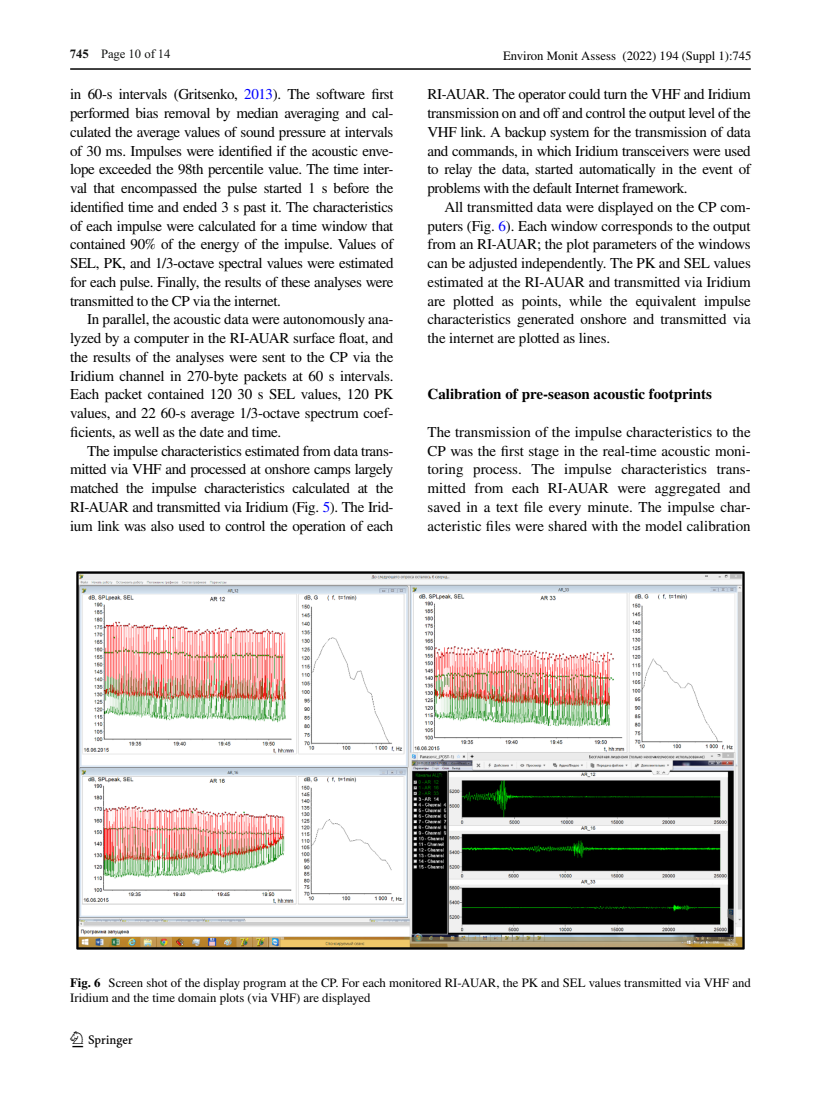
<style>
.page{position:relative;width:821px;height:1106px;background:#fff}
.page>*{position:absolute;margin:0;border:0;box-sizing:border-box;transform-origin:0 0}
.t1{font:22.5px "Springnew Regular 2";color:#000}
.t2{font:15px/18.8px "STIX Regular 2";letter-spacing:-.015em;color:#000;text-align:justify}
.t3{font:700 15px "STIX";color:#000}
.t4{font:12.75px/15px "STIX Regular 2";color:#000}
.t5{font:12.75px "STIX";color:#000}
.t6{font:12.75px "Adv TT3713 a 231";color:#131413}
.s1{font-family:"Adv T Tb 8864 ccf.B"}
.s2{color:#00f}
.s3{font-family:"STIX";font-weight:700}
</style>
<div class="page">
<hr style="left:70px;top:68px;width:680px;height:2px;background:#000">
<img style="left:76px;top:571px;width:669px;height:379px">
<p class="t6" style="left:70px;top:49px;width:102px"><span class="s1">745</span> Page 10 of 14</p>
<p class="t2" style="left:70px;top:86px;width:325px">in 60-s intervals (Gritsenko, <span class="s2">2013</span>). The software first performed bias removal by median averaging and cal&shy;culated the average values of sound pressure at intervals of 30 ms. Impulses were identified if the acoustic enve&shy;lope exceeded the 98th percentile value. The time inter&shy;val that encompassed the pulse started 1 s before the identified time and ended 3 s past it. The characteristics of each impulse were calculated for a time window that contained 90% of the energy of the impulse. Values of SEL, PK, and 1/3-octave spectral values were estimated for each pulse. Finally, the results of these analyses were transmitted to the CP via the internet.</p>
<p class="t2" style="left:70px;top:311px;width:325px;text-indent:17px">In parallel, the acoustic data were autonomously ana&shy;lyzed by a computer in the RI-AUAR surface float, and the results of the analyses were sent to the CP via the Iridium channel in 270-byte packets at 60 s intervals.<br>Each packet contained 120 30 s SEL values, 120 PK values, and 22 60-s average 1/3-octave spectrum coef&shy;ficients, as well as the date and time.</p>
<p class="t2" style="left:70px;top:442px;width:325px;text-indent:17px">The impulse characteristics estimated from data trans&shy;mitted via VHF and processed at onshore camps largely matched the impulse characteristics calculated at the RI-AUAR and transmitted via Iridium (Fig. <span class="s2">5</span>). The Irid&shy;ium link was also used to control the operation of each</p>
<p class="t5" style="left:503px;top:47px;width:250px">Environ Monit Assess ( 2022) 194 (Suppl 1):745</p>
<p class="t2" style="left:427px;top:86px;width:325px">RI-AUAR. The operator could turn the VHF and Iridium transmission on and off and control the output level of the VHF link. A backup system for the transmission of data and commands, in which Iridium transceivers were used to relay the data, started automatically in the event of problems with the default Internet framework.</p>
<p class="t2" style="left:427px;top:198px;width:325px;text-indent:17px">All transmitted data were displayed on the CP com&shy;puters (Fig. <span class="s2">6</span>). Each window corresponds to the output from an RI-AUAR; the plot parameters of the windows can be adjusted independently. The PK and SEL values estimated at the RI-AUAR and transmitted via Iridium are plotted as points, while the equivalent impulse characteristics generated onshore and transmitted via the internet are plotted as lines.</p>
<p class="t3" style="left:427px;top:385px;width:286px">Calibration of pre‑season acoustic footprints</p>
<p class="t2" style="left:427px;top:423px;width:325px">The transmission of the impulse characteristics to the CP was the first stage in the real-time acoustic moni&shy;toring process. The impulse characteristics trans&shy;mitted from each RI-AUAR were aggregated and saved in a text file every minute. The impulse char&shy;acteristic files were shared with the model calibration</p>
<p class="t4" style="left:70px;top:975px;width:682px"><span class="s3">Fig. 6</span> Screen shot of the display program at the CP. For each monitored RI-AUAR, the PK and SEL values transmitted via VHF and<br>Iridium and the time domain plots (via VHF) are displayed</p>
<h1 class="t1" style="left:72px;top:1031px;width:62px">1 3</h1>
</div>
